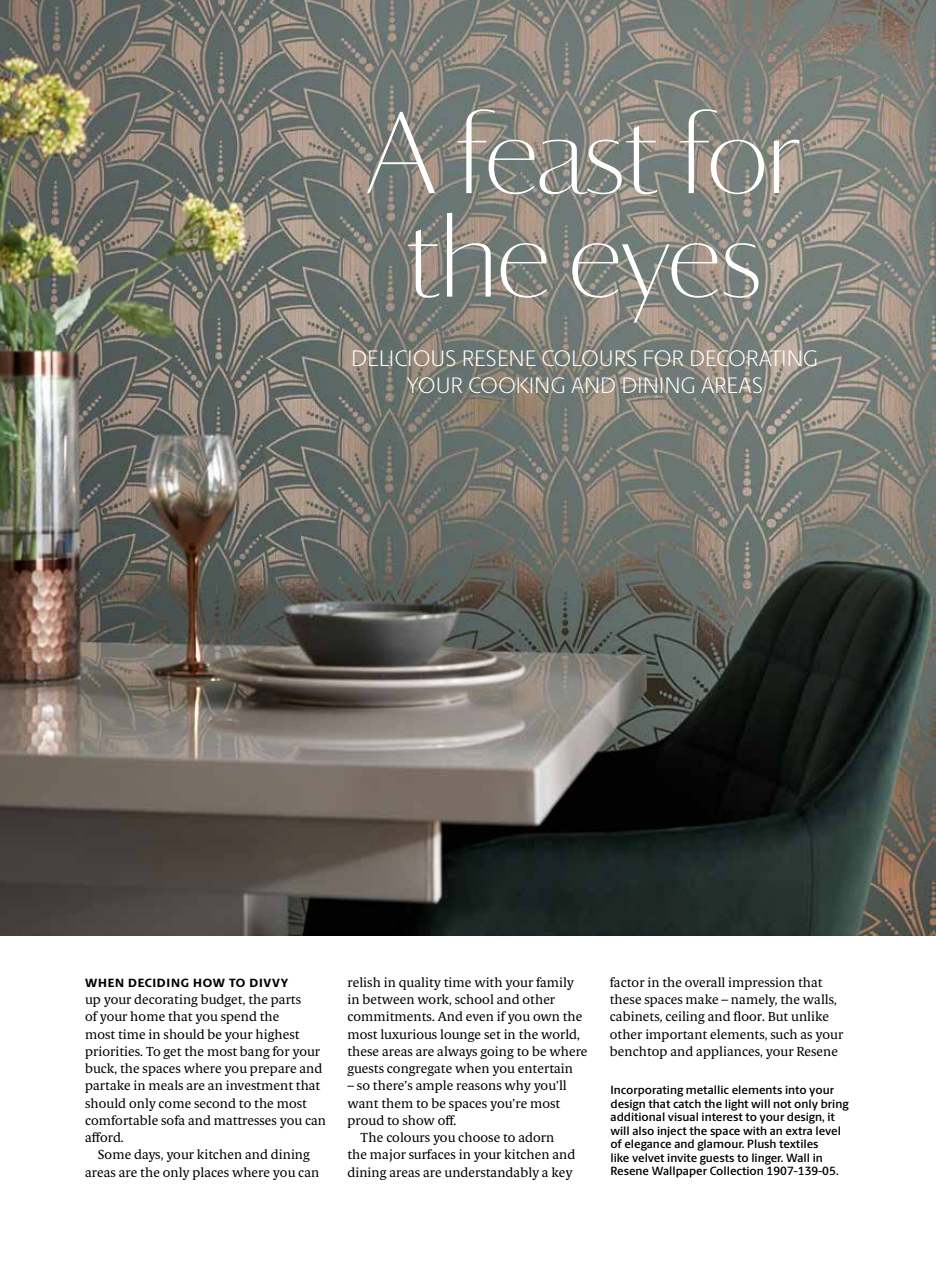
<style>
.page{position:relative;width:936px;height:1276px;background:#fff}
.page>*{position:absolute;margin:0;border:0;box-sizing:border-box;transform-origin:0 0}
.t1{font:200 112.5px/103.5px "Darby Sans Poster";letter-spacing:-.01em;color:#fff;text-align:center}
.t2{font:300 22.5px/27px "Berlingske Sans";letter-spacing:.02em;color:#fff;text-align:center}
.t3{font:13.2px/17.2px "Berlingske Serif Tx";letter-spacing:.005em;color:#000}
.t4{font:12px/13.5px "Berlingske Sans D Bd";color:#000}
.t5{font:800 12px "Berlingske Sans";letter-spacing:.06em;color:#000}
</style>
<div class="page">
<img style="left:0;top:0;width:935px;height:935px">
<h1 class="t1" style="left:366px;top:97px;width:436px">A feast for the eyes</h1>
<h2 class="t2" style="left:351px;top:343px;width:468px">DELICIOUS RESENE COLOURS FOR DECORATING<br>YOUR COOKING AND DINING AREAS</h2>
<p class="t5" style="left:85px;top:973px;width:204px">WHEN DECIDING HOW TO DIVVY</p>
<p class="t3" style="left:85px;top:991px;width:242px">up your decorating budget, the parts<br>of your home that you spend the<br>most time in should be your highest priorities. To get the most bang for your buck, the spaces where you prepare and partake in meals are an investment that should only come second to the most comfortable sofa and mattresses you can afford.</p>
<p class="t3" style="left:85px;top:1146px;width:236px;text-align:center">Some days, your kitchen and dining areas are the only places where you can</p>
<p class="t3" style="left:347px;top:973px;width:241px">relish in quality time with your family in between work, school and other commitments. And even if you own the most luxurious lounge set in the world, these areas are always going to be where guests congregate when you entertain</p>
<p class="t3" style="left:347px;top:1077px;width:221px">– so there’s ample reasons why you’ll want them to be spaces you’re most proud to show off.</p>
<p class="t3" style="left:347px;top:1129px;width:229px;text-indent:13px">The colours you choose to adorn the major surfaces in your kitchen and dining areas are understandably a key</p>
<p class="t3" style="left:609px;top:973px;width:235px">factor in the overall impression that these spaces make – namely, the walls, cabinets, ceiling and floor. But unlike other important elements, such as your benchtop and appliances, your Resene</p>
<p class="t4" style="left:610px;top:1082px;width:239px">Incorporating metallic elements into your design that catch the light will not only bring additional visual interest to your design, it will also inject the space with an extra level of elegance and glamour. Plush textiles<br>like velvet invite guests to linger. Wall in Resene Wallpaper Collection 1907-139-05.</p>
</div>
